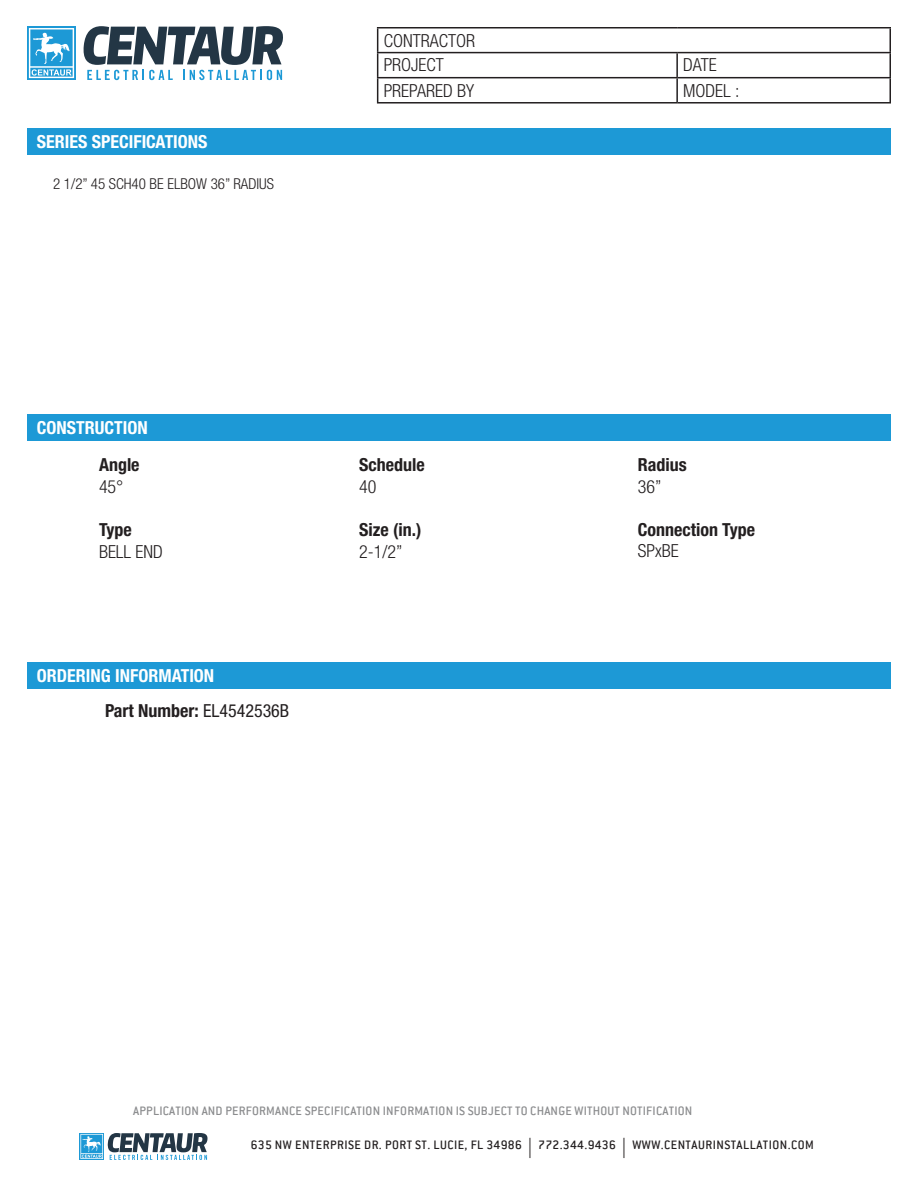
<style>
.page{position:relative;width:918px;height:1188px;background:#fff}
.page>*{position:absolute;margin:0;border:0;box-sizing:border-box;transform-origin:0 0}
.t1{font:700 condensed 18px/35.7px "Helvetica Neue LT Std";color:#fff}
.t2{font:300 condensed 18px/24.9px "Helvetica Neue LT Std";color:#231f20}
.t3{font:700 condensed 18px "Helvetica Neue LT Std";color:#231f20}
.t4{font:300 condensed 15px "Helvetica Neue LT Std";color:#231f20}
.t5{font:500 13.5px "Conduit ITC";letter-spacing:.015em;color:#8b8c8e}
.t6{font:500 13.5px "Conduit ITC";letter-spacing:.035em;color:#231f20}
.s1{color:#231f20}
.s2{font-weight:400;color:#231f20}
.s3{font-family:"Myriad Pro";font-weight:400;font-size:20.25px}
</style>
<div class="page">
<hr style="left:377px;top:27px;width:300px;height:1px;background:#231f20">
<hr style="left:677px;top:27px;width:214px;height:1px;background:#231f20">
<hr style="left:377px;top:52px;width:300px;height:1px;background:#231f20">
<hr style="left:677px;top:52px;width:214px;height:1px;background:#231f20">
<hr style="left:676px;top:53px;width:2px;height:24px;background:#231f20">
<hr style="left:377px;top:77px;width:300px;height:1px;background:#231f20">
<svg style="left:377px;top:28px;width:1px;height:74px"></svg>
<hr style="left:677px;top:77px;width:214px;height:1px;background:#231f20">
<hr style="left:676px;top:78px;width:2px;height:24px;background:#231f20">
<svg style="left:890px;top:28px;width:1px;height:74px"></svg>
<hr style="left:377px;top:102px;width:300px;height:2px;background:#231f20">
<hr style="left:677px;top:102px;width:214px;height:2px;background:#231f20">
<svg style="left:80px;top:1133px;width:128px;height:27px"></svg>
<div style="left:27px;top:129px;width:864px;height:26px;background:#1d99d6"></div>
<div style="left:27px;top:414px;width:864px;height:27px;background:#1d99d6"></div>
<div style="left:27px;top:26px;width:49px;height:54px;background:linear-gradient(to right,#32a2d9,#32a2d9)"></div>
<svg style="left:29px;top:28px;width:45px;height:50px"></svg>
<svg style="left:83px;top:26px;width:200px;height:54px"></svg>
<div style="left:27px;top:662px;width:864px;height:26px;background:#1d99d6"></div>
<h1 class="t2" style="left:384px;top:28px;width:93px">CONTRACTOR<br>PROJECT</h1>
<h1 class="t2" style="left:683px;top:53px;width:35px">DATE</h1>
<h1 class="t1" style="left:37px;top:124px;width:172px">SERIES SPECIFICATIONS</h1>
<p class="t4" style="left:53px;top:175px;width:222px">2 1/2” 45 SCH40 BE ELBOW 36” RADIUS</p>
<h1 class="t2" style="left:384px;top:78px;width:92px">PREPARED BY</h1>
<h1 class="t2" style="left:683px;top:78px;width:58px">MODEL :</h1>
<h1 class="t1" style="left:37px;top:409px;width:113px">CONSTRUCTION</h1>
<h1 class="t3" style="left:99px;top:454px;width:42px">Angle</h1>
<h1 class="t2" style="left:99px;top:474px;width:26px">45°</h1>
<h1 class="t3" style="left:99px;top:519px;width:34px">Type</h1>
<h1 class="t2" style="left:99px;top:539px;width:65px">BELL END</h1>
<h1 class="t1" style="left:105px;top:657px;width:186px;text-indent:-68px">ORDERING INFORMATION<br><span class="s1">Part Number:</span> <span class="s2">EL4542536B</span></h1>
<h1 class="t3" style="left:359px;top:454px;width:67px">Schedule</h1>
<h1 class="t2" style="left:359px;top:474px;width:19px">40</h1>
<h1 class="t3" style="left:359px;top:519px;width:64px">Size (in.)</h1>
<h1 class="t2" style="left:359px;top:539px;width:45px">2-1/2”</h1>
<h1 class="t3" style="left:638px;top:454px;width:50px">Radius</h1>
<h1 class="t2" style="left:638px;top:474px;width:25px">36”</h1>
<h1 class="t3" style="left:638px;top:519px;width:119px">Connection Type</h1>
<h1 class="t2" style="left:638px;top:538px;width:42px">SPxBE</h1>
<p class="t5" style="left:133px;top:1103px;width:561px">APPLICATION AND PERFORMANCE SPECIFICATION INFORMATION IS SUBJECT TO CHANGE WITHOUT NOTIFICATION</p>
<p class="t6" style="left:251px;top:1137px;width:565px">635 NW ENTERPRISE DR. PORT ST. LUCIE, FL 34986 <span class="s3">|</span> 772.344.9436 <span class="s3">|</span> WWW.CENTAURINSTALLATION.COM</p>
</div>
